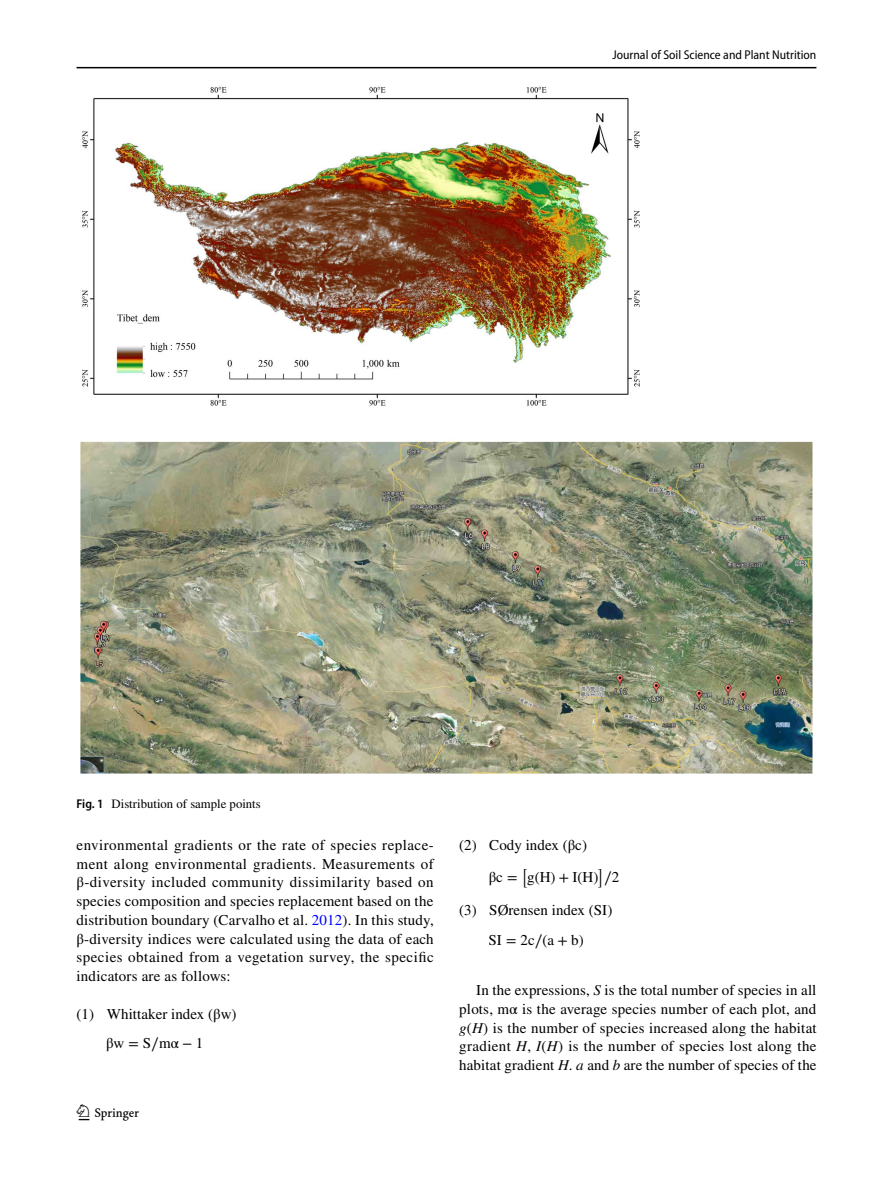
<style>
.page{position:relative;width:893px;height:1187px;background:#fff}
.page>*{position:absolute;margin:0;border:0;box-sizing:border-box;transform-origin:0 0}
.t1{font:22.5px "Springnew Regular 2";color:#000}
.t2{font:15px/18.8px "STIX";letter-spacing:.005em;color:#000;text-align:justify}
.t3{font:15px "STIX Math Regular 6";color:#000}
.t4{font:15px "STIX General Regular 6";color:#000}
.t5{font:15px "STIX Math Regular 5";color:#000}
.t6{font:15px "STIX Math Extensions Regular 3";color:#000}
.t7{font:semi-condensed 12.75px "Myriad Pro";color:#000}
.t8{font:12.75px "STIX";color:#000}
.s1{font-family:"Myriad Pro";font-weight:600;font-stretch:semi-condensed}
.s2{color:#00f}
.s3{font-family:"STIX General Regular 4"}
.s4{font-family:"STIX General Regular 5"}
.s5{font-family:"STIX Math Regular 7"}
.s6{font-style:italic}
</style>
<div class="page">
<hr style="left:77px;top:67px;width:739px;height:1px;background:#000">
<img style="left:81px;top:87px;width:731px;height:686px">
<p class="t7" style="left:612px;top:48px;width:205px">Journal of Soil Science and Plant Nutrition</p>
<p class="t8" style="left:77px;top:795px;width:186px"><span class="s1">Fig. 1</span> Distribution of sample points</p>
<p class="t2" style="left:77px;top:836px;width:359px">environmental gradients or the rate of species replace&shy;ment along environmental gradients. Measurements of β-diversity included community dissimilarity based on species composition and species replacement based on the distribution boundary (Carvalho et al. <span class="s2">2012</span>). In this study, β-diversity indices were calculated using the data of each species obtained from a vegetation survey, the specific indicators are as follows:</p>
<p class="t2" style="left:77px;top:1005px;width:162px">(1) Whittaker index (βw)</p>
<p class="t5" style="left:106px;top:1037px;width:99px">β<span class="s3">w</span> = <span class="s3">S</span>∕<span class="s3">m</span>α− <span class="s3">1</span></p>
<h1 class="t1" style="left:79px;top:1104px;width:62px">1 3</h1>
<p class="t2" style="left:459px;top:836px;width:129px">(2) Cody index (βc)</p>
<p class="t3" style="left:489px;top:871px;width:30px">β<span class="s4">c</span> =</p>
<p class="t6" style="left:521px;top:855px;width:7px">[</p>
<p class="t3" style="left:527px;top:871px;width:94px"><span class="s4">g</span>(<span class="s4">H</span>) + <span class="s4">I</span>(<span class="s4">H</span>) ∕<span class="s4">2</span></p>
<p class="t6" style="left:598px;top:855px;width:7px">]</p>
<p class="t2" style="left:459px;top:901px;width:155px">(3) SØrensen index (SI)</p>
<p class="t4" style="left:489px;top:934px;width:97px">SI <span class="s5">=</span> 2c<span class="s5">∕(</span>a <span class="s5">+</span> b<span class="s5">)</span></p>
<p class="t2" style="left:459px;top:981px;width:359px;text-indent:17px">In the expressions, <span class="s6">S</span> is the total number of species in all plots, mα is the average species number of each plot, and <span class="s6">g</span>(<span class="s6">H</span>) is the number of species increased along the habitat gradient <span class="s6">H</span>, <span class="s6">I</span>(<span class="s6">H</span>) is the number of species lost along the habitat gradient <span class="s6">H</span>. <span class="s6">a</span> and <span class="s6">b</span> are the number of species of the</p>
</div>
